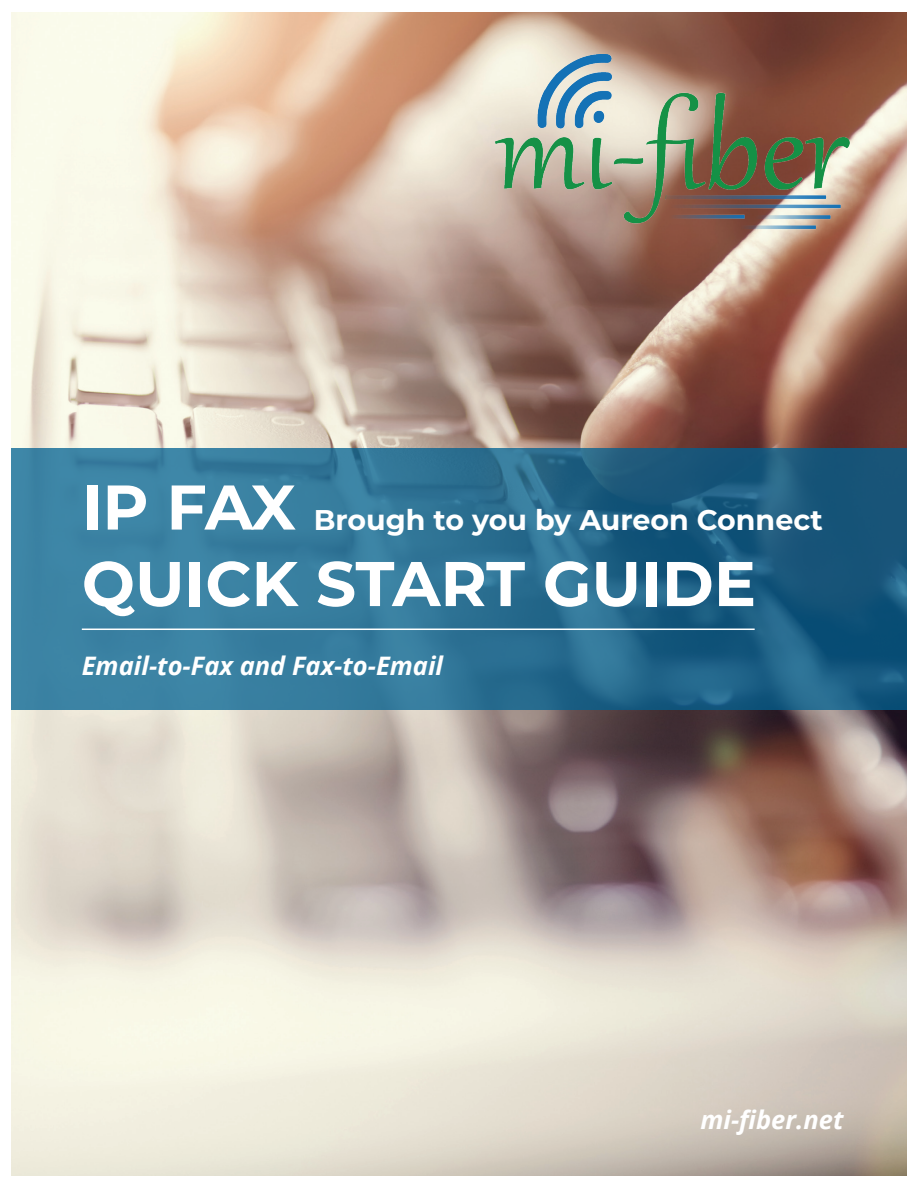
<style>
.page{position:relative;width:918px;height:1188px;background:#fff}
.page>*{position:absolute;margin:0;border:0;box-sizing:border-box;transform-origin:0 0}
.t1{font:700 63px "Montserrat";color:#fff}
.t2{font:700 28.5px "Montserrat";color:#fff}
.t3{font:italic 700 25.5px "Open Sans";color:#fff}
.s1{font-size:63px}
</style>
<div class="page">
<img style="left:12px;top:12px;width:895px;height:1164px">
<svg style="left:11px;top:448px;width:895px;height:262px;background:#2c7092"></svg>
<hr style="left:82px;top:629px;width:673px;height:1px;background:#fff">
<img style="left:495px;top:54px;width:357px;height:184px">
<p class="t2" style="left:82px;top:499px;width:743px"><span class="s1">IP FAX</span> Brough to you by Aureon Connect</p>
<p class="t1" style="left:82px;top:538px;width:676px">QUICK START GUIDE</p>
<p class="t3" style="left:82px;top:647px;width:363px">Email-to-Fax and Fax-to-Email</p>
<p class="t3" style="left:700px;top:1101px;width:145px">mi-fiber.net</p>
</div>
